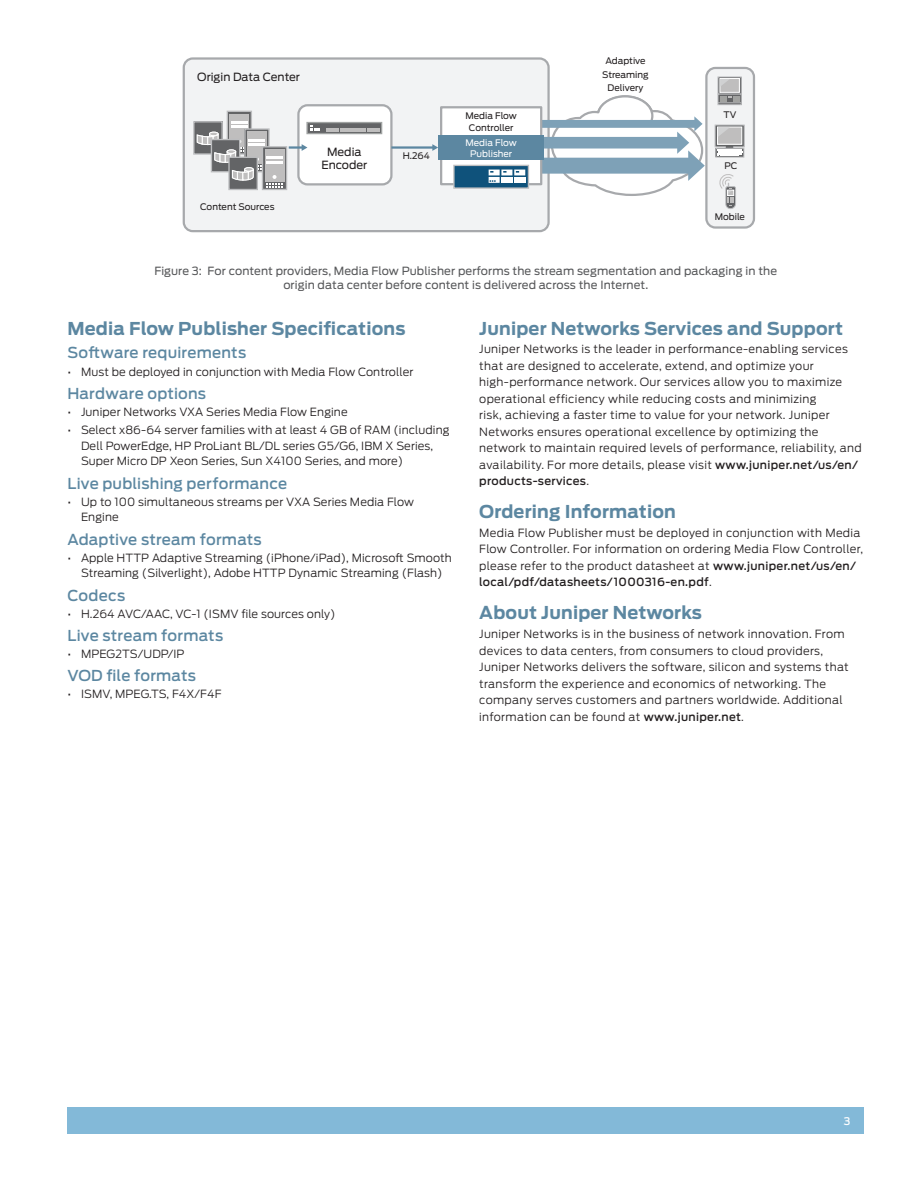
<style>
.page{position:relative;width:918px;height:1188px;background:#fff}
.page>*{position:absolute;margin:0;border:0;box-sizing:border-box;transform-origin:0 0}
.t1{font:700 17.7px "Antenna";letter-spacing:.01em;color:#5c87a1}
.t2{font:500 15px "Antenna";letter-spacing:.015em;color:#5c87a1}
.t3{font:300 11.25px/16.5px "Antenna";letter-spacing:.02em;color:#231f20}
.t4{font:11.25px/13.5px "Antenna";letter-spacing:.01em;color:#57585a;text-align:center}
.t5{font:11.25px/13.5px "Antenna";color:#231f20;text-align:center}
.t6{font:500 10.5px "Antenna";color:#fff}
.t7{font:9px/13.5px "Antenna";color:#231f20;text-align:center}
.t8{font:9px/11.2px "Antenna";color:#fff;text-align:center}
.s1{font-weight:500}
</style>
<div class="page">
<div style="left:68px;top:1107px;width:796px;height:27px;background:#83b9d8"></div>
<div style="left:184px;top:59px;width:365px;height:172px;background:#f2f3f4;border-radius:9px"></div>
<div style="left:183px;top:57px;width:367px;height:175px;border:2px solid #a7a9ac;border-radius:9px"></div>
<div style="left:706px;top:68px;width:48px;height:160px;background:#f2f3f4;border-radius:9px"></div>
<div style="left:705px;top:67px;width:50px;height:162px;border:2px solid #a7a9ac;border-radius:9px"></div>
<div style="left:718px;top:77px;width:24px;height:17px;border:1px solid #bcbdbf"></div>
<div style="left:720px;top:79px;width:19px;height:13px;background:#bfbebe"></div>
<svg style="left:720px;top:79px;width:9px;height:8px"></svg>
<div style="left:718px;top:94px;width:24px;height:11px;border:1px solid #bcbdbf"></div>
<svg style="left:718px;top:96px;width:23px;height:7px"></svg>
<svg style="left:719px;top:174px;width:17px;height:35px"></svg>
<div style="left:715px;top:148px;width:29px;height:10px;border:1px solid #bcbdbf"></div>
<svg style="left:714px;top:124px;width:31px;height:32px"></svg>
<div style="left:194px;top:122px;width:28px;height:32px;background:#636466"></div>
<div style="left:193px;top:121px;width:30px;height:34px;border:1px solid #bcbdbf"></div>
<svg style="left:229px;top:113px;width:21px;height:19px"></svg>
<div style="left:227px;top:111px;width:25px;height:44px;border:1px solid #bcbdbf"></div>
<div style="left:230px;top:114px;width:19px;height:32px;background:#bfbebe"></div>
<hr style="left:231px;top:121px;width:17px;height:3px;background:#fff">
<hr style="left:231px;top:125px;width:17px;height:3px;background:#fff">
<svg style="left:246px;top:130px;width:22px;height:2px"></svg>
<div style="left:244px;top:128px;width:26px;height:44px;border:1px solid #bcbdbf"></div>
<div style="left:228px;top:157px;width:30px;height:33px;border:1px solid #bcbdbf"></div>
<svg style="left:283px;top:148px;width:2px;height:40px"></svg>
<div style="left:262px;top:146px;width:25px;height:44px;border:1px solid #bcbdbf"></div>
<div style="left:265px;top:150px;width:19px;height:32px;background:#bfbebe"></div>
<svg style="left:196px;top:132px;width:87px;height:56px"></svg>
<div style="left:298px;top:105px;width:93px;height:79px;background:#fff;border-radius:9px"></div>
<div style="left:297px;top:104px;width:96px;height:82px;border:2px solid #a7a9ac;border-radius:9px"></div>
<svg style="left:308px;top:124px;width:72px;height:8px"></svg>
<div style="left:306px;top:122px;width:76px;height:12px;border:1px solid #a0a3a2"></div>
<svg style="left:310px;top:126px;width:10px;height:5px"></svg>
<svg style="left:326px;top:128px;width:54px;height:3px"></svg>
<div style="left:441px;top:107px;width:100px;height:77px;background:#fff"></div>
<div style="left:440px;top:106px;width:102px;height:79px;border:2px solid #a7a9ac"></div>
<div style="left:454px;top:165px;width:74px;height:23px;background:#0f527b"></div>
<div style="left:453px;top:165px;width:76px;height:24px;border:1px solid #bcbdbf"></div>
<svg style="left:489px;top:94px;width:216px;height:103px"></svg>
<div style="left:438px;top:136px;width:106px;height:24px;background:#5c87a1"></div>
<hr style="left:391px;top:146px;width:42px;height:3px;background:#5c87a1">
<svg style="left:432px;top:144px;width:6px;height:7px"></svg>
<hr style="left:289px;top:146px;width:14px;height:3px;background:#5c87a1">
<svg style="left:302px;top:144px;width:5px;height:7px"></svg>
<p class="t5" style="left:197px;top:70px;width:104px">Origin Data Center</p>
<p class="t7" style="left:200px;top:200px;width:76px">Content Sources</p>
<p class="t5" style="left:321px;top:145px;width:48px">Media<br>Encoder</p>
<p class="t7" style="left:403px;top:149px;width:29px">H.264</p>
<p class="t7" style="left:466px;top:111px;width:53px;line-height:11.2px">Media Flow<br>Controller</p>
<p class="t8" style="left:466px;top:137px;width:53px">Media Flow<br>Publisher</p>
<p class="t7" style="left:602px;top:54px;width:48px">Adaptive<br>Streaming<br>Delivery</p>
<p class="t7" style="left:723px;top:108px;width:14px">TV</p>
<p class="t7" style="left:724px;top:159px;width:14px">PC</p>
<p class="t7" style="left:715px;top:210px;width:32px">Mobile</p>
<p class="t4" style="left:154px;top:264px;width:624px">Figure 3: For content providers, Media Flow Publisher performs the stream segmentation and packaging in the origin data center before content is delivered across the Internet.</p>
<h1 class="t1" style="left:68px;top:318px;width:339px">Media Flow Publisher Specifications</h1>
<h2 class="t2" style="left:68px;top:344px;width:180px">Software requirements</h2>
<p class="t3" style="left:68px;top:363px;width:347px">• Must be deployed in conjunction with Media Flow Controller</p>
<h2 class="t2" style="left:68px;top:385px;width:140px">Hardware options</h2>
<p class="t3" style="left:68px;top:404px;width:282px">• Juniper Networks VXA Series Media Flow Engine</p>
<p class="t3" style="left:81px;top:422px;width:370px;line-height:15.8px;text-indent:-14px">• Select x86-64 server families with at least 4 GB of RAM (including<br>Dell PowerEdge, HP ProLiant BL/DL series G5/G6, IBM X Series,<br>Super Micro DP Xeon Series, Sun X4100 Series, and more)</p>
<h2 class="t2" style="left:68px;top:474px;width:221px">Live publishing performance</h2>
<p class="t3" style="left:81px;top:494px;width:334px;line-height:15.8px;text-indent:-14px">• Up to 100 simultaneous streams per VXA Series Media Flow<br>Engine</p>
<h2 class="t2" style="left:68px;top:530px;width:196px">Adaptive stream formats</h2>
<p class="t3" style="left:68px;top:550px;width:386px;line-height:15.8px;text-align:center">• Apple HTTP Adaptive Streaming (iPhone/iPad), Microsoft Smooth<br>Streaming (Silverlight), Adobe HTTP Dynamic Streaming (Flash)</p>
<h2 class="t2" style="left:68px;top:586px;width:59px">Codecs</h2>
<p class="t3" style="left:68px;top:605px;width:270px">• H.264 AVC/AAC, VC-1 (ISMV file sources only)</p>
<h2 class="t2" style="left:68px;top:627px;width:157px">Live stream formats</h2>
<p class="t3" style="left:68px;top:646px;width:118px">• MPEG2TS/UDP/IP</p>
<h2 class="t2" style="left:68px;top:667px;width:130px">VOD file formats</h2>
<p class="t3" style="left:68px;top:686px;width:156px">• ISMV, MPEG.TS, F4X/F4F</p>
<h1 class="t1" style="left:479px;top:318px;width:365px">Juniper Networks Services and Support</h1>
<p class="t3" style="left:479px;top:341px;width:384px">Juniper Networks is the leader in performance-enabling services that are designed to accelerate, extend, and optimize your high-performance network. Our services allow you to maximize operational efficiency while reducing costs and minimizing<br>risk, achieving a faster time to value for your network. Juniper Networks ensures operational excellence by optimizing the network to maintain required levels of performance, reliability, and availability. For more details, please visit <span class="s1">www.juniper.net/us/en/ products-services</span>.</p>
<h1 class="t1" style="left:479px;top:501px;width:198px">Ordering Information</h1>
<p class="t3" style="left:479px;top:525px;width:385px">Media Flow Publisher must be deployed in conjunction with Media Flow Controller. For information on ordering Media Flow Controller, please refer to the product datasheet at <span class="s1">www.juniper.net/us/en/ local/pdf/datasheets/1000316-en.pdf</span>.</p>
<h1 class="t1" style="left:479px;top:602px;width:224px">About Juniper Networks</h1>
<p class="t3" style="left:479px;top:626px;width:371px">Juniper Networks is in the business of network innovation. From devices to data centers, from consumers to cloud providers, Juniper Networks delivers the software, silicon and systems that transform the experience and economics of networking. The company serves customers and partners worldwide. Additional information can be found at <span class="s1">www.juniper.net</span>.</p>
<p class="t6" style="left:844px;top:1115px;width:8px">3</p>
</div>
